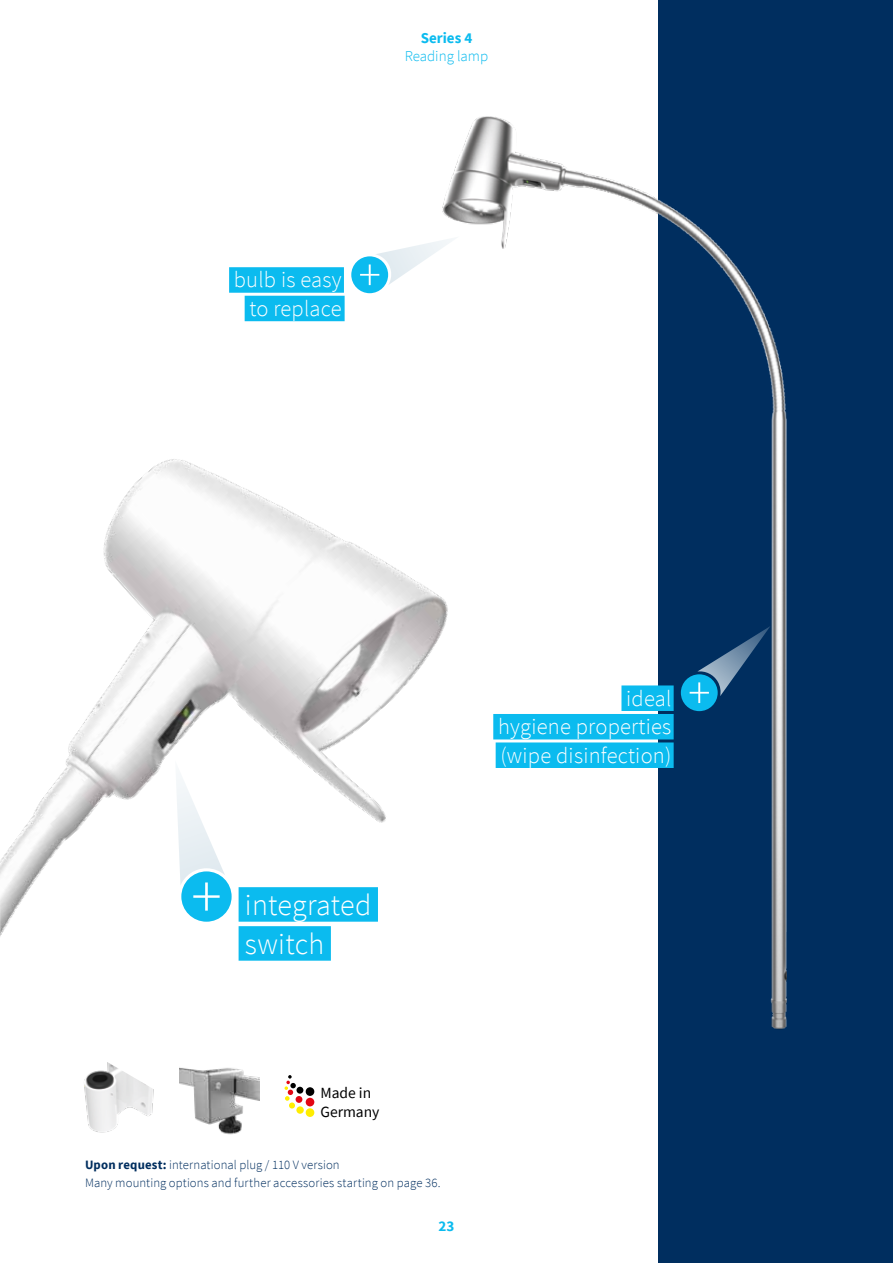
<style>
.page{position:relative;width:893px;height:1263px;background:#fff}
.page>*{position:absolute;margin:0;border:0;box-sizing:border-box;transform-origin:0 0}
.t1{font:300 30px/39px "Source Sans Pro";letter-spacing:.01em;color:#fff}
.t2{font:300 22.5px/28.5px "Source Sans Pro";letter-spacing:.01em;color:#fff;text-align:justify}
.t3{font:15.6px/18.3px "Source Sans Pro";color:#000}
.t4{font:300 15px "Source Sans Pro";color:#0bbbef}
.t5{font:700 15px "Source Sans Pro";color:#0bbbef}
.t6{font:300 12.75px/18px "Source Sans Pro";letter-spacing:.005em;color:#002e5f}
.s1{font-weight:700}
</style>
<div class="page">
<div style="left:658px;top:0;width:235px;height:1263px;background:#002e5f"></div>
<img style="left:0;top:459px;width:423px;height:658px">
<img style="left:423px;top:116px;width:364px;height:914px">
<div style="left:239px;top:887px;width:139px;height:35px;background:#0bbbef"></div>
<div style="left:239px;top:926px;width:92px;height:35px;background:#0bbbef"></div>
<div style="left:181px;top:871px;width:51px;height:51px;background:#0bbbef;border-radius:50%"></div>
<div style="left:621px;top:685px;width:53px;height:26px;background:#0bbbef"></div>
<div style="left:493px;top:714px;width:181px;height:25px;background:#0bbbef"></div>
<div style="left:496px;top:742px;width:178px;height:26px;background:#0bbbef"></div>
<div style="left:681px;top:674px;width:37px;height:37px;background:#0bbbef;border-radius:50%"></div>
<div style="left:229px;top:267px;width:115px;height:26px;background:#0bbbef"></div>
<div style="left:245px;top:296px;width:100px;height:25px;background:#0bbbef"></div>
<svg style="left:175px;top:760px;width:50px;height:151px"></svg>
<svg style="left:690px;top:626px;width:80px;height:77px"></svg>
<div style="left:351px;top:256px;width:37px;height:37px;background:#0bbbef;border-radius:50%"></div>
<svg style="left:360px;top:236px;width:99px;height:49px"></svg>
<div style="left:306px;top:1087px;width:8px;height:9px;background:#000;border-radius:50%"></div>
<div style="left:296px;top:1087px;width:7px;height:7px;background:#000;border-radius:50%"></div>
<div style="left:306px;top:1098px;width:8px;height:8px;background:#e30613;border-radius:50%"></div>
<div style="left:296px;top:1096px;width:6px;height:7px;background:#e30613;border-radius:50%"></div>
<div style="left:306px;top:1108px;width:8px;height:9px;background:#ffed00;border-radius:50%"></div>
<div style="left:296px;top:1106px;width:8px;height:8px;background:#ffed00;border-radius:50%"></div>
<svg style="left:285px;top:1075px;width:11px;height:33px"></svg>
<img style="left:180px;top:1058px;width:79px;height:77px">
<img style="left:83px;top:1056px;width:72px;height:77px">
<p class="t5" style="left:421px;top:28px;width:53px">Series 4</p>
<p class="t4" style="left:405px;top:47px;width:85px">Reading lamp</p>
<h2 class="t2" style="left:234px;top:266px;width:109px;text-align:right">bulb is easy to replace</h2>
<h1 class="t1" style="left:245px;top:885px;width:128px">integrated switch</h1>
<h2 class="t2" style="left:498px;top:684px;width:175px;text-indent:128px">ideal hygiene properties (wipe disinfection)</h2>
<p class="t3" style="left:320px;top:1084px;width:61px">Made in<br>Germany</p>
<p class="t6" style="left:85px;top:1156px;width:357px"><span class="s1">Upon request:</span> international plug / 110 V version<br>Many mounting options and further accessories starting on page 36.</p>
<p class="t5" style="left:439px;top:1216px;width:17px">23</p>
</div>
